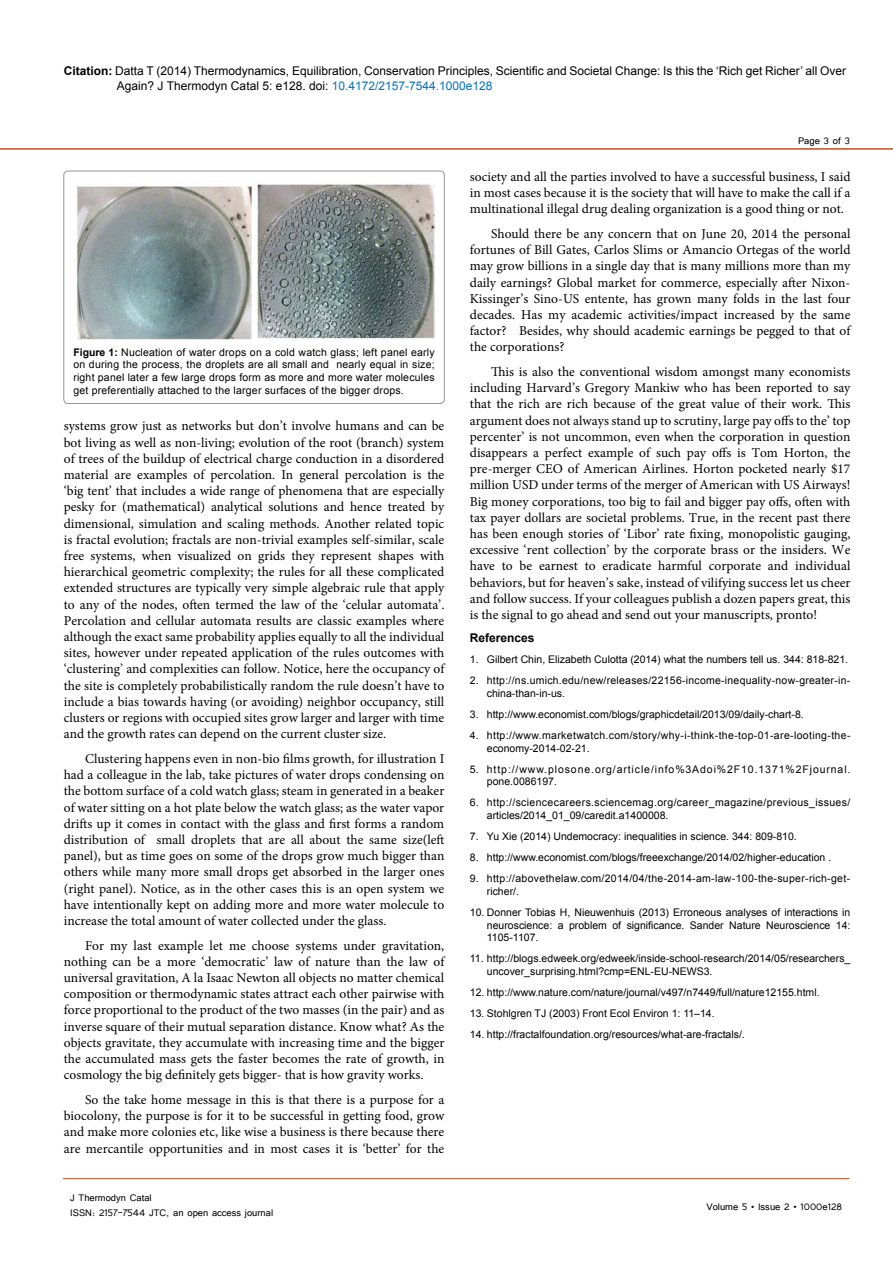
<style>
.page{position:relative;width:893px;height:1263px;background:#fff}
.page>*{position:absolute;margin:0;border:0;box-sizing:border-box;transform-origin:0 0}
.t1{font:13.5px/16.2px "Minion Pro";color:#000;text-align:justify}
.t2{font:12px/15px "Arial";color:#000}
.t3{font:12px/14.4px "Tunga";color:#000}
.t4{font:700 12px "Arial";color:#000}
.t5{font:10.5px/12.6px "Arial";color:#000;text-align:justify}
.t6{font:10.5px/12.6px "Arial";letter-spacing:.035em;color:#000}
.t7{font:10.5px/12.6px "Arial";letter-spacing:.025em;color:#000}
.t8{font:10.5px/12.6px "Arial";letter-spacing:.03em;color:#000}
.t9{font:10.5px/12.6px "Arial";letter-spacing:.085em;color:#000}
.s1{font-weight:700}
.s2{color:#0072bc}
</style>
<div class="page">
<hr style="left:0;top:148px;width:893px;height:2px;background:#be4f18">
<hr style="left:63px;top:1178px;width:787px;height:1px;background:#be4f18">
<div style="left:64px;top:171px;width:380px;height:233px;border:1px solid #939598;border-radius:4px"></div>
<img style="left:76px;top:184px;width:359px;height:156px">
<p class="t2" style="left:117px;top:64px;width:731px;text-indent:-53px"><span class="s1">Citation:</span> Datta T (2014) Thermodynamics, Equilibration, Conservation Principles, Scientific and Societal Change: Is this the ‘Rich get Richer’ all Over<br>Again? J Thermodyn Catal 5: e128. doi: <span class="s2">10.4172/2157-7544.1000e128</span></p>
<p class="t5" style="left:73px;top:346px;width:363px"><span class="s1">Figure 1:</span> Nucleation of water drops on a cold watch glass; left panel early on during the process, the droplets are all small and nearly equal in size; right panel later a few large drops form as more and more water molecules get preferentially attached to the larger surfaces of the bigger drops.</p>
<p class="t1" style="left:64px;top:418px;width:382px">systems grow just as networks but don’t involve humans and can be bot living as well as non-living; evolution of the root (branch) system of trees of the buildup of electrical charge conduction in a disordered material are examples of percolation. In general percolation is the ‘big tent’ that includes a wide range of phenomena that are especially pesky for (mathematical) analytical solutions and hence treated by dimensional, simulation and scaling methods. Another related topic is fractal evolution; fractals are non-trivial examples self-similar, scale free systems, when visualized on grids they represent shapes with hierarchical geometric complexity; the rules for all these complicated extended structures are typically very simple algebraic rule that apply to any of the nodes, often termed the law of the ‘celular automata’.<br>Percolation and cellular automata results are classic examples where although the exact same probability applies equally to all the individual sites, however under repeated application of the rules outcomes with ‘clustering’ and complexities can follow. Notice, here the occupancy of the site is completely probabilistically random the rule doesn’t have to include a bias towards having (or avoiding) neighbor occupancy, still clusters or regions with occupied sites grow larger and larger with time and the growth rates can depend on the current cluster size.</p>
<p class="t1" style="left:64px;top:750px;width:382px;text-indent:21px">Clustering happens even in non-bio films growth, for illustration I had a colleague in the lab, take pictures of water drops condensing on the bottom surface of a cold watch glass; steam in generated in a beaker of water sitting on a hot plate below the watch glass; as the water vapor drifts up it comes in contact with the glass and first forms a random distribution of small droplets that are all about the same size(left panel), but as time goes on some of the drops grow much bigger than others while many more small drops get absorbed in the larger ones (right panel). Notice, as in the other cases this is an open system we have intentionally kept on adding more and more water molecule to increase the total amount of water collected under the glass.</p>
<p class="t1" style="left:64px;top:937px;width:382px;text-indent:21px">For my last example let me choose systems under gravitation, nothing can be a more ‘democratic’ law of nature than the law of universal gravitation, A la Isaac Newton all objects no matter chemical composition or thermodynamic states attract each other pairwise with force proportional to the product of the two masses (in the pair) and as inverse square of their mutual separation distance. Know what? As the objects gravitate, they accumulate with increasing time and the bigger the accumulated mass gets the faster becomes the rate of growth, in cosmology the big definitely gets bigger- that is how gravity works.</p>
<p class="t1" style="left:64px;top:1092px;width:382px;text-indent:21px">So the take home message in this is that there is a purpose for a biocolony, the purpose is for it to be successful in getting food, grow and make more colonies etc, like wise a business is there because there are mercantile opportunities and in most cases it is ‘better’ for the</p>
<p class="t3" style="left:70px;top:1190px;width:204px">J Thermodyn Catal<br>ISSN: 2157-7544 JTC, an open access journal</p>
<p class="t3" style="left:798px;top:133px;width:53px">Page 3 of 3</p>
<p class="t1" style="left:470px;top:168px;width:382px">society and all the parties involved to have a successful business, I said in most cases because it is the society that will have to make the call if a multinational illegal drug dealing organization is a good thing or not.</p>
<p class="t1" style="left:470px;top:226px;width:382px;text-indent:21px">Should there be any concern that on June 20, 2014 the personal fortunes of Bill Gates, Carlos Slims or Amancio Ortegas of the world may grow billions in a single day that is many millions more than my daily earnings? Global market for commerce, especially after Nixon-Kissinger’s Sino-US entente, has grown many folds in the last four decades. Has my academic activities/impact increased by the same factor? Besides, why should academic earnings be pegged to that of the corporations?</p>
<p class="t1" style="left:470px;top:364px;width:382px;text-indent:21px">This is also the conventional wisdom amongst many economists including Harvard’s Gregory Mankiw who has been reported to say that the rich are rich because of the great value of their work. This argument does not always stand up to scrutiny, large pay offs to the’ top percenter’ is not uncommon, even when the corporation in question disappears a perfect example of such pay offs is Tom Horton, the pre-merger CEO of American Airlines. Horton pocketed nearly $17 million USD under terms of the merger of American with US Airways!<br>Big money corporations, too big to fail and bigger pay offs, often with tax payer dollars are societal problems. True, in the recent past there has been enough stories of ‘Libor’ rate fixing, monopolistic gauging, excessive ‘rent collection’ by the corporate brass or the insiders. We have to be earnest to eradicate harmful corporate and individual behaviors, but for heaven’s sake, instead of vilifying success let us cheer and follow success. If your colleagues publish a dozen papers great, this is the signal to go ahead and send out your manuscripts, pronto!</p>
<p class="t4" style="left:470px;top:630px;width:66px">References</p>
<p class="t5" style="left:470px;top:653px;width:380px">1. Gilbert Chin, Elizabeth Culotta (2014) what the numbers tell us. 344: 818-821.</p>
<p class="t7" style="left:487px;top:674px;width:365px;text-indent:-17px">2. http://ns.umich.edu/new/releases/22156-income-inequality-now-greater-in&shy;china-than-in-us.</p>
<p class="t5" style="left:470px;top:708px;width:335px">3. http://www.economist.com/blogs/graphicdetail/2013/09/daily-chart-8.</p>
<p class="t6" style="left:487px;top:729px;width:365px;text-indent:-17px">4. http://www.marketwatch.com/story/why-i-think-the-top-01-are-looting-the&shy;economy-2014-02-21.</p>
<p class="t9" style="left:487px;top:763px;width:365px;text-indent:-17px">5. http://www.plosone.org/article/info%3Adoi%2F10.1371%2Fjournal. pone.0086197.</p>
<p class="t6" style="left:487px;top:796px;width:365px;text-indent:-17px">6. http://sciencecareers.sciencemag.org/career_magazine/previous_issues/ articles/2014_01_09/caredit.a1400008.</p>
<p class="t5" style="left:470px;top:830px;width:328px">7. Yu Xie (2014) Undemocracy: inequalities in science. 344: 809-810.</p>
<p class="t5" style="left:470px;top:851px;width:363px">8. http://www.economist.com/blogs/freeexchange/2014/02/higher-education .</p>
<p class="t8" style="left:487px;top:872px;width:365px;text-indent:-17px">9. http://abovethelaw.com/2014/04/the-2014-am-law-100-the-super-rich-get&shy;richer/.</p>
<p class="t5" style="left:487px;top:906px;width:365px;text-indent:-17px">10. Donner Tobias H, Nieuwenhuis (2013) Erroneous analyses of interactions in neuroscience: a problem of significance. Sander Nature Neuroscience 14:<br>1105-1107.</p>
<p class="t5" style="left:487px;top:952px;width:365px;text-indent:-17px">11. http://blogs.edweek.org/edweek/inside-school-research/2014/05/researchers_ uncover_surprising.html?cmp=ENL-EU-NEWS3.</p>
<p class="t5" style="left:470px;top:986px;width:351px">12. http://www.nature.com/nature/journal/v497/n7449/full/nature12155.html.</p>
<p class="t5" style="left:470px;top:1007px;width:246px">13. Stohlgren TJ (2003) Front Ecol Environ 1: 11–14.</p>
<p class="t5" style="left:470px;top:1028px;width:276px">14. http://fractalfoundation.org/resources/what-are-fractals/.</p>
<p class="t3" style="left:706px;top:1199px;width:137px">Volume 5 • Issue 2 • 1000e128</p>
</div>
